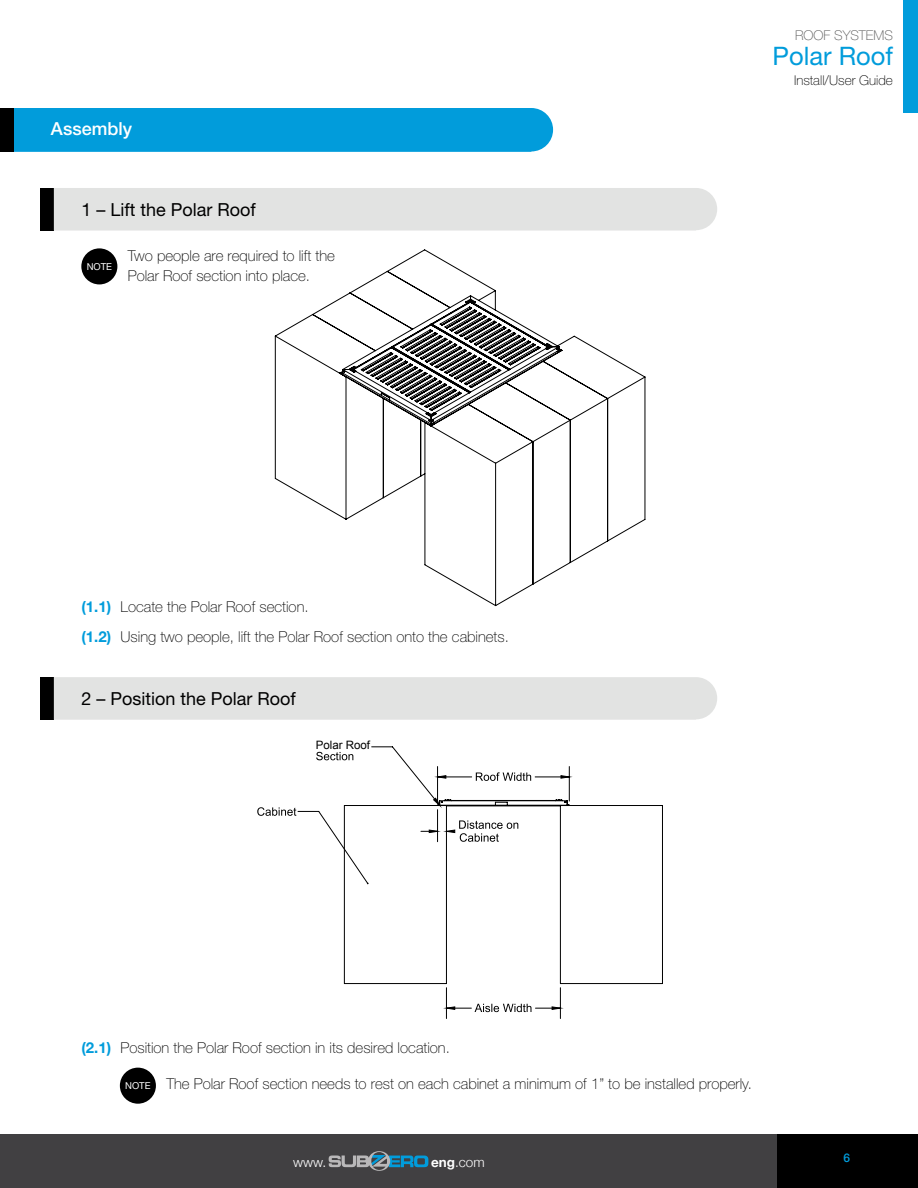
<style>
.page{position:relative;width:918px;height:1188px;background:#fff}
.page>*{position:absolute;margin:0;border:0;box-sizing:border-box;transform-origin:0 0}
.t1{font:25.5px "Helvetica Neue LT Std";color:#019cdb}
.t2{font:18px "Helvetica Neue LT Std";color:#000}
.t3{font:500 18px "Helvetica Neue LT Std";color:#fff}
.t4{font:100 15px/30px "Helvetica Neue LT Std";color:#000}
.t5{font:100 13.5px "Helvetica Neue LT Std";color:#000}
.t6{font:100 13.5px "Helvetica Neue LT Std";color:#565656}
.t7{font:300 13.5px "Helvetica Neue";color:#fff}
.t8{font:500 12px "Helvetica Neue LT Std";color:#019cdb}
.t9{font:11.55px "Arial";color:#000}
.t10{font:9.45px "Helvetica Neue";color:#fff}
.s1{font-family:"Helvetica Neue";font-weight:700;color:#019cdb}
.s2{font-family:"Helvetica Neue";font-weight:400;font-size:9.45px;color:#fff}
.s3{font-weight:700}
</style>
<div class="page">
<div style="left:904px;top:0;width:14px;height:113px;background:#019cdb"></div>
<div style="left:0;top:1134px;width:777px;height:54px;background:#414042"></div>
<div style="left:777px;top:1134px;width:141px;height:54px;background:#000"></div>
<svg style="left:329px;top:1151px;width:99px;height:20px"></svg>
<hr style="left:917px;top:1134px;width:1px;height:54px;background:#414042">
<div style="left:13px;top:108px;width:540px;height:44px;background:#019cdb"></div>
<div style="left:0;top:108px;width:13px;height:44px;background:#000"></div>
<div style="left:40px;top:188px;width:14px;height:43px;background:#000"></div>
<div style="left:54px;top:188px;width:663px;height:43px;background:#e2e3e2"></div>
<div style="left:40px;top:677px;width:14px;height:43px;background:#000"></div>
<div style="left:54px;top:677px;width:663px;height:43px;background:#e2e3e2"></div>
<div style="left:81px;top:248px;width:36px;height:36px;background:#000;border-radius:50%"></div>
<svg style="left:274px;top:249px;width:372px;height:358px"></svg>
<svg style="left:257px;top:807px;width:39px;height:9px"></svg>
<svg style="left:297px;top:746px;width:273px;height:273px"></svg>
<svg style="left:367px;top:772px;width:203px;height:240px"></svg>
<svg style="left:344px;top:799px;width:319px;height:185px"></svg>
<div style="left:120px;top:1068px;width:36px;height:36px;background:#000;border-radius:50%"></div>
<p class="t3" style="left:51px;top:118px;width:83px">Assembly</p>
<p class="t2" style="left:82px;top:198px;width:176px">1 – Lift the Polar Roof</p>
<p class="t10" style="left:87px;top:260px;width:27px">NOTE</p>
<p class="t4" style="left:128px;top:246px;width:209px;line-height:19.5px">Two people are required to lift the<br>Polar Roof section into place.</p>
<p class="t6" style="left:795px;top:27px;width:99px">ROOF SYSTEMS</p>
<h1 class="t1" style="left:773px;top:41px;width:122px">Polar Roof</h1>
<p class="t5" style="left:794px;top:72px;width:100px">Install/User Guide</p>
<p class="t4" style="left:82px;top:592px;width:429px"><span class="s1">(1.1)</span> Locate the Polar Roof section.<br><span class="s1">(1.2)</span> Using two people, lift the Polar Roof section onto the cabinets.</p>
<p class="t2" style="left:82px;top:688px;width:216px">2 – Position the Polar Roof</p>
<p class="t9" style="left:316px;top:737px;width:56px">Polar Roof</p>
<p class="t4" style="left:82px;top:1032px;width:370px"><span class="s1">(2.1)</span> Position the Polar Roof section in its desired location.</p>
<p class="t4" style="left:125px;top:1069px;width:628px"><span class="s2">NOTE</span> The Polar Roof section needs to rest on each cabinet a minimum of 1” to be installed properly.</p>
<p class="t7" style="left:293px;top:1152px;width:35px">www.</p>
<p class="t7" style="left:431px;top:1152px;width:55px"><span class="s3">eng</span>.com</p>
<p class="t8" style="left:844px;top:1151px;width:8px">6</p>
</div>
